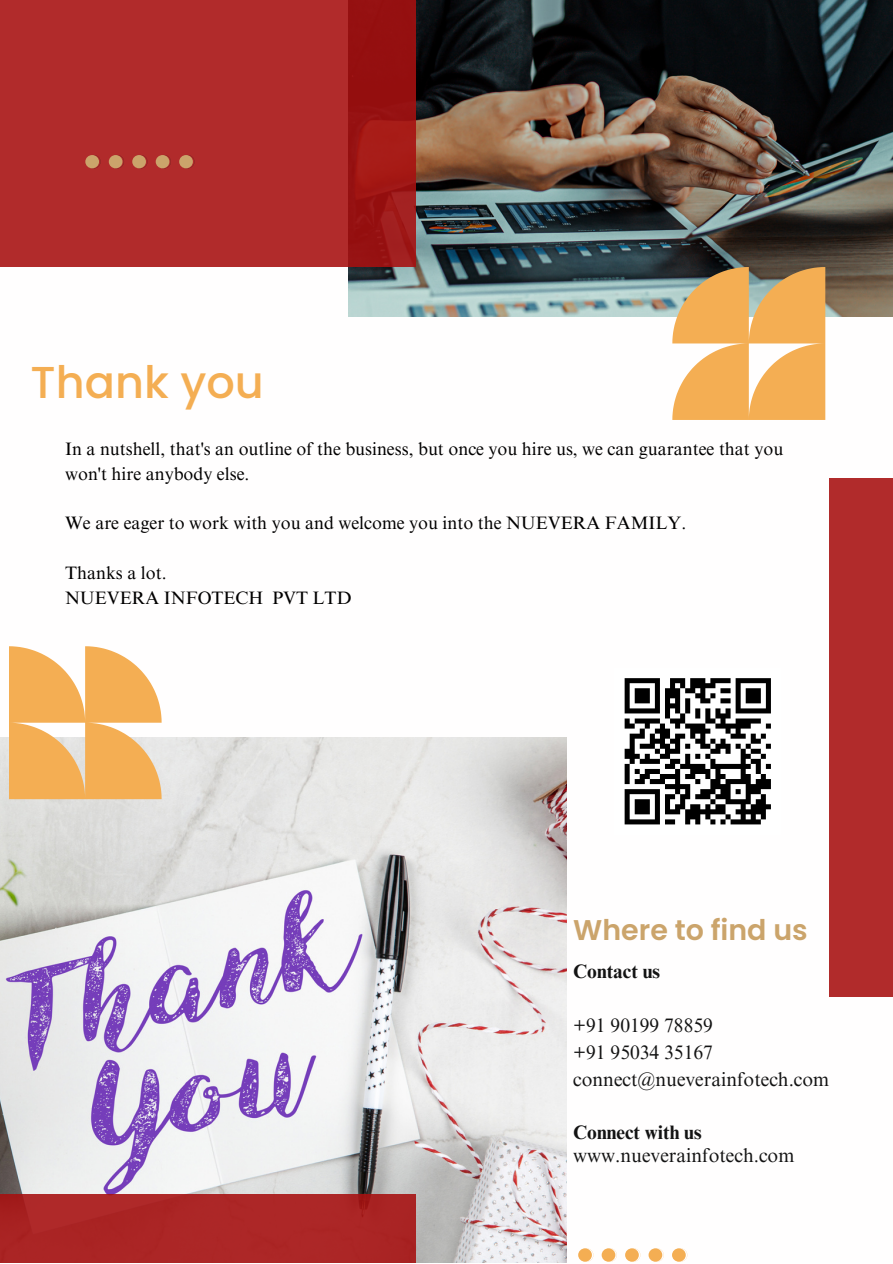
<style>
.page{position:relative;width:893px;height:1264px;background:#fff}
.page>*{position:absolute;margin:0;border:0;box-sizing:border-box;transform-origin:0 0}
.t1{font:500 44.7px "Poppins";color:#f4ae53}
.t2{font:600 28.5px "Poppins";color:#cba46b}
.t3{font:19.5px "Times NRMT Pro";color:#131313}
.t4{font:700 19.5px "Times NRMT Pro";color:#131313}
.t5{font:18px/24.8px "Times NRMT Pro";color:#000}
</style>
<div class="page">
<img style="left:0;top:737px;width:567px;height:525px">
<img style="left:348px;top:0;width:544px;height:316px">
<svg style="left:9px;top:646px;width:153px;height:153px"></svg>
<svg style="left:672px;top:267px;width:153px;height:153px;background:#e7b16a"></svg>
<svg style="left:0;top:0;width:415px;height:267px;background:#ad2727"></svg>
<svg style="left:85px;top:155px;width:109px;height:13px"></svg>
<div style="left:829px;top:478px;width:63px;height:518px;background:#b12b2b"></div>
<div style="left:0;top:1194px;width:416px;height:68px;background:#ac2626"></div>
<svg style="left:578px;top:1248px;width:109px;height:13px"></svg>
<svg style="left:624px;top:678px;width:147px;height:147px"></svg>
<p class="t1" style="left:31px;top:350px;width:235px">Thank you</p>
<p class="t5" style="left:65px;top:439px;width:719px">In a nutshell, that's an outline of the business, but once you hire us, we can guarantee that you won't hire anybody else.</p>
<p class="t5" style="left:65px;top:513px;width:622px">We are eager to work with you and welcome you into the NUEVERA FAMILY.</p>
<p class="t5" style="left:65px;top:562px;width:103px">Thanks a lot.</p>
<p class="t5" style="left:65px;top:587px;width:288px">NUEVERA INFOTECH PVT LTD</p>
<p class="t2" style="left:573px;top:910px;width:236px">Where to find us</p>
<p class="t4" style="left:573px;top:964px;width:88px">Contact us</p>
<p class="t3" style="left:573px;top:1017px;width:141px">+91 90199 78859</p>
<p class="t3" style="left:573px;top:1044px;width:141px">+91 95034 35167</p>
<p class="t3" style="left:573px;top:1071px;width:257px">connect@nueverainfotech.com</p>
<p class="t4" style="left:573px;top:1125px;width:130px">Connect with us</p>
<p class="t3" style="left:573px;top:1148px;width:222px">www.nueverainfotech.com</p>
</div>
